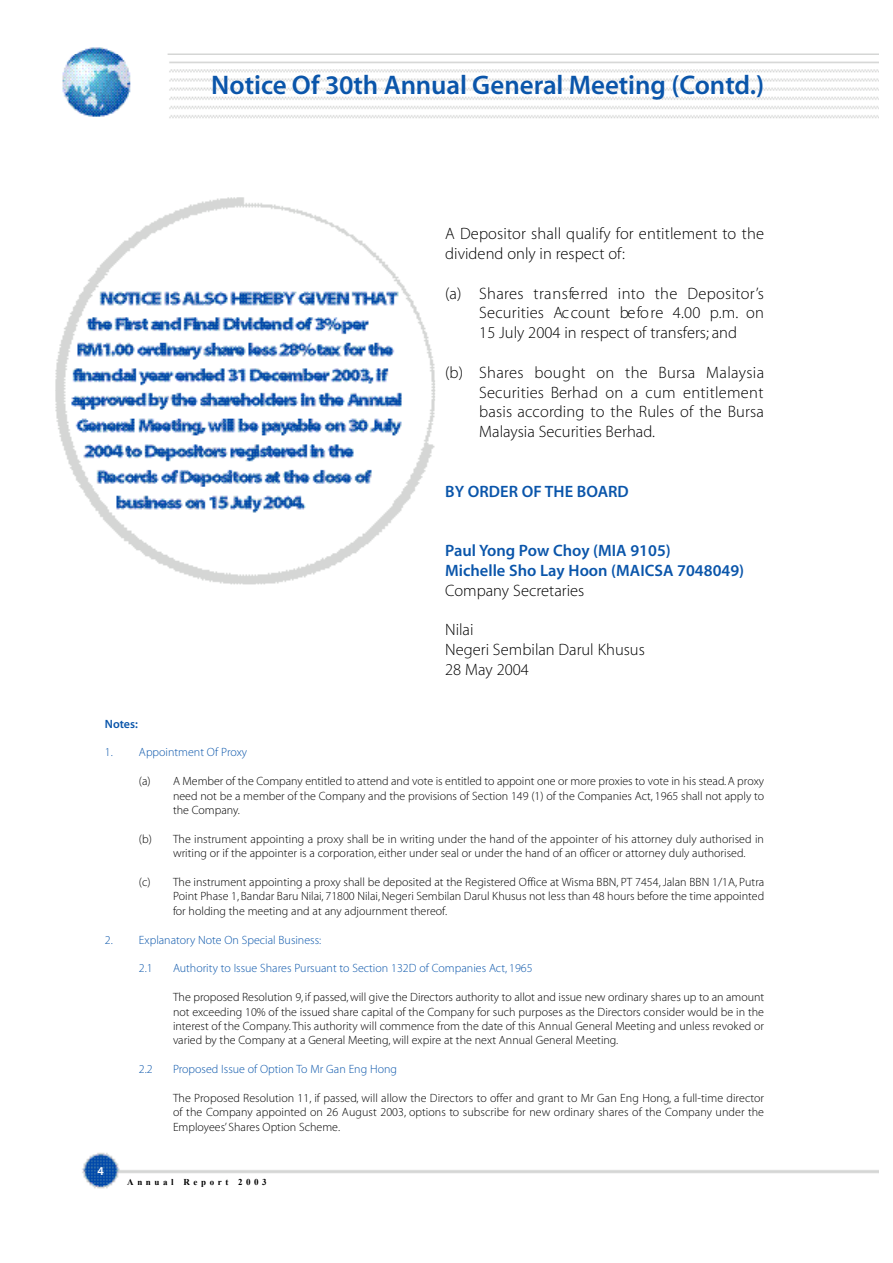
<style>
.page{position:relative;width:893px;height:1263px;background:#fff}
.page>*{position:absolute;margin:0;border:0;box-sizing:border-box;transform-origin:0 0}
.t1{font:27px "Myriad MM 565 600";letter-spacing:-.005em;color:#0a55aa}
.t2{font:16.5px/19.8px "Myriad MM 215 600";color:#000}
.t3{font:16.5px/19.8px "Myriad MM 565 600";color:#0a55aa}
.t4{font:12px/14.4px "Myriad MM 215 600";color:#000;text-align:justify}
.t5{font:12px "Myriad MM 215 600";color:#0a55aa}
.t6{font:12px "Myriad MM 565 600";color:#0a55aa}
.t7{font:12px "Myriad MM 565 600";color:#fff}
.t8{font:9px "Times New Roman Bd MS";letter-spacing:.4em;color:#000}
</style>
<div class="page">
<img style="left:62px;top:55px;width:816px;height:1134px">
<svg style="left:55px;top:188px;width:396px;height:408px"></svg>
<img style="left:190px;top:197px;width:186px;height:36px">
<h1 class="t1" style="left:211px;top:76px;width:554px">Notice Of 30th Annual General Meeting (Contd.)</h1>
<h2 class="t2" style="left:445px;top:225px;width:320px">A Depositor shall qualify for entitlement to the dividend only in respect of:</h2>
<h2 class="t2" style="left:479px;top:284px;width:286px;text-align:justify;text-indent:-34px">(a) Sh a res tra n s fe rred into the De po s ito r’s Se c u rities Ac co u nt be fo re 4.00 p.m . on 15 July 2004 in respect of transfers; and</h2>
<h2 class="t2" style="left:479px;top:364px;width:286px;text-align:justify;text-indent:-34px">(b) Sh a res bo u g ht on the Bursa Ma lays ia Securities Berhad on a cum entitlement basis according to the Rules of the Bursa Malaysia Securities Berhad.</h2>
<h2 class="t3" style="left:445px;top:482px;width:185px">BY ORDER OF THE BOARD</h2>
<h2 class="t3" style="left:445px;top:542px;width:300px">Paul Yong Pow Choy (MIA 9105)<br>Michelle Sho Lay Hoon (MAICSA 7048049)</h2>
<h2 class="t2" style="left:445px;top:581px;width:141px">Company Secretaries</h2>
<h2 class="t2" style="left:445px;top:621px;width:201px">Nilai<br>Negeri Sembilan Darul Khusus<br>28 May 2004</h2>
<p class="t6" style="left:105px;top:719px;width:34px">Notes:</p>
<p class="t5" style="left:105px;top:748px;width:144px">1. Appointment Of Proxy</p>
<p class="t4" style="left:173px;top:775px;width:593px;text-indent:-34px">(a) A Member of the Company entitled to attend and vote is entitled to appoint one or more proxies to vote in his stead.A proxy need not be a member of the Company and the provisions of Section 149 (1) of the Companies Act, 1965 shall not apply to the Company.</p>
<p class="t4" style="left:173px;top:832px;width:592px;text-indent:-34px">(b) The instrument appointing a proxy shall be in writing under the hand of the appointer of his attorney duly authorised in writing or if the appointer is a corporation, either under seal or under the hand of an officer or attorney duly authorised.</p>
<p class="t4" style="left:173px;top:876px;width:593px;text-indent:-34px">(c) The instrument appointing a proxy shall be deposited at the Registered Office at Wisma BBN, PT 7454, Jalan BBN 1/1A, Putra Point Phase 1, Bandar Baru Nilai, 71800 Nilai,Negeri Sembilan Darul Khusus not less than 48 hours before the time appointed for holding the meeting and at any adjournment thereof.</p>
<p class="t5" style="left:105px;top:935px;width:218px">2. Explanatory Note On Special Business:</p>
<p class="t5" style="left:139px;top:964px;width:15px">2.1</p>
<p class="t5" style="left:173px;top:964px;width:361px">Authority to Issue Shares Pursuant to Section 132D of Companies Act, 1965</p>
<p class="t4" style="left:173px;top:991px;width:593px">The proposed Resolution 9, if passed,will give the Directors authority to allot and issue new ordinary shares up to an amount not exceeding 10% of the issued share capital of the Company for such purposes as the Directors consider would be in the interest of the Company.This authority will commence from the date of this Annual General Meeting and unless revoked or varied by the Company at a General Meeting, will expire at the next Annual General Meeting.</p>
<p class="t5" style="left:139px;top:1065px;width:15px">2.2</p>
<p class="t5" style="left:173px;top:1065px;width:225px">Proposed Issue of Option To Mr Gan Eng Hong</p>
<p class="t4" style="left:173px;top:1092px;width:593px">The Proposed Resolution 11, if passed, will allow the Directors to offer and grant to Mr Gan Eng Hong, a full-time director of the Company appointed on 26 August 2003, options to subscribe for new ordinary shares of the Company under the Employees’ Shares Option Scheme.</p>
<p class="t7" style="left:97px;top:1166px;width:8px">4</p>
<p class="t8" style="left:127px;top:1177px;width:141px">Annual Report 2003</p>
</div>
